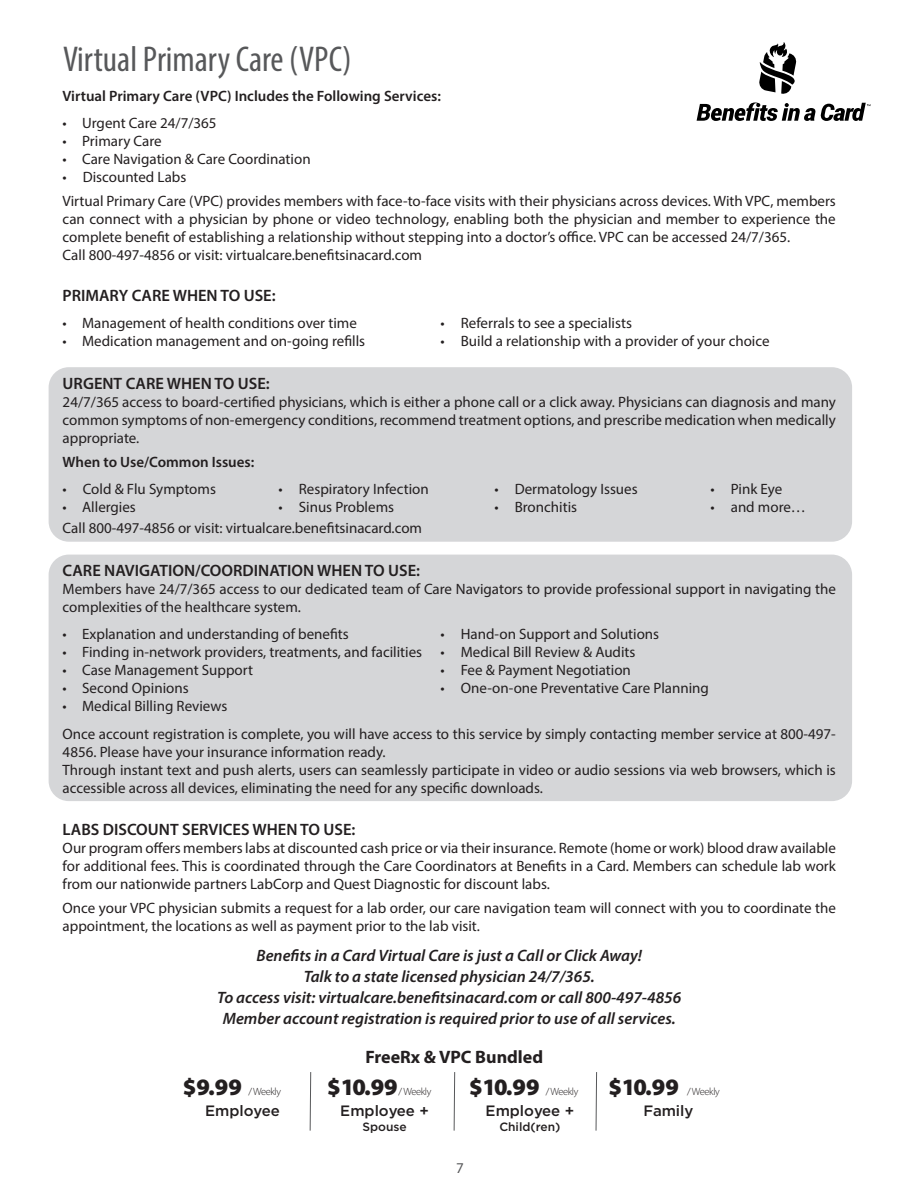
<style>
.page{position:relative;width:918px;height:1188px;background:#fff}
.page>*{position:absolute;margin:0;border:0;box-sizing:border-box;transform-origin:0 0}
.t1{font:condensed 36px "Myriad Pro";color:#57585a}
.t2{font:900 23.7px "Myriad Pro";color:#231f20}
.t3{font:700 18px "Myriad Pro";color:#231f20}
.t4{font:italic 600 16.5px/21px "Myriad Pro";color:#231f20;text-align:center}
.t5{font:600 16.5px "Myriad Pro";color:#231f20}
.t6{font:15px/18px "Myriad Pro";color:#231f20}
.t7{font:600 15px "Myriad Pro";color:#231f20}
.t8{font:500 15px "Gotham";color:#231f20}
.t9{font:15px "Myriad Pro";color:#57585a}
.t10{font:500 12px "Gotham";color:#231f20}
.t11{font:300 10.5px "Myriad Pro";letter-spacing:-.04em;color:#231f20}
</style>
<div class="page">
<div style="left:49px;top:555px;width:803px;height:246px;background:#d5d6d8;border-radius:20px"></div>
<div style="left:49px;top:367px;width:803px;height:175px;background:#d5d6d8;border-radius:20px"></div>
<svg style="left:309px;top:1072px;width:288px;height:59px"></svg>
<svg style="left:697px;top:102px;width:174px;height:19px"></svg>
<svg style="left:759px;top:42px;width:38px;height:52px"></svg>
<h1 class="t1" style="left:63px;top:38px;width:290px">Virtual Primary Care (VPC)</h1>
<p class="t7" style="left:63px;top:87px;width:380px">Virtual Primary Care (VPC) Includes the Following Services:</p>
<p class="t6" style="left:63px;top:114px;width:156px">• Urgent Care 24/7/365</p>
<p class="t6" style="left:63px;top:132px;width:101px">• Primary Care</p>
<p class="t6" style="left:63px;top:150px;width:250px">• Care Navigation &amp; Care Coordination</p>
<p class="t6" style="left:63px;top:165px;width:775px;line-height:24px">• Discounted Labs<br>Virtual Primary Care (VPC) provides members with face-to-face visits with their physicians across devices. With VPC, members</p>
<p class="t6" style="left:63px;top:210px;width:775px">can connect with a physician by phone or video technology, enabling both the physician and member to experience the complete benefit of establishing a relationship without stepping into a doctor’s office. VPC can be accessed 24/7/365.<br>Call 800-497-4856 or visit: virtualcare.benefitsinacard.com</p>
<p class="t5" style="left:63px;top:285px;width:215px">PRIMARY CARE WHEN TO USE:</p>
<p class="t6" style="left:63px;top:314px;width:296px">• Management of health conditions over time</p>
<p class="t6" style="left:441px;top:314px;width:193px">• Referrals to see a specialists</p>
<p class="t6" style="left:63px;top:332px;width:304px">• Medication management and on-going refills</p>
<p class="t6" style="left:441px;top:332px;width:330px">• Build a relationship with a provider of your choice</p>
<p class="t5" style="left:63px;top:373px;width:209px">URGENT CARE WHEN TO USE:</p>
<p class="t6" style="left:63px;top:393px;width:775px;text-align:justify">24/7/365 access to board-certified physicians, which is either a phone call or a click away. Physicians can diagnosis and many common symptoms of non-emergency conditions, recommend treatment options, and prescribe medication when medically appropriate.</p>
<p class="t7" style="left:63px;top:453px;width:193px">When to Use/Common Issues:</p>
<p class="t6" style="left:63px;top:480px;width:155px">• Cold &amp; Flu Symptoms</p>
<p class="t6" style="left:279px;top:480px;width:152px">• Respiratory Infection</p>
<p class="t6" style="left:495px;top:480px;width:145px">• Dermatology Issues</p>
<p class="t6" style="left:711px;top:480px;width:73px">• Pink Eye</p>
<p class="t6" style="left:63px;top:498px;width:75px">• Allergies</p>
<p class="t6" style="left:279px;top:498px;width:117px">• Sinus Problems</p>
<p class="t6" style="left:495px;top:498px;width:84px">• Bronchitis</p>
<p class="t6" style="left:711px;top:498px;width:97px">• and more…</p>
<p class="t6" style="left:63px;top:519px;width:361px">Call 800-497-4856 or visit: virtualcare.benefitsinacard.com</p>
<p class="t5" style="left:63px;top:560px;width:359px">CARE NAVIGATION/COORDINATION WHEN TO USE:</p>
<p class="t6" style="left:63px;top:580px;width:775px">Members have 24/7/365 access to our dedicated team of Care Navigators to provide professional support in navigating the complexities of the healthcare system.</p>
<p class="t6" style="left:63px;top:625px;width:288px">• Explanation and understanding of benefits</p>
<p class="t6" style="left:441px;top:625px;width:220px">• Hand-on Support and Solutions</p>
<p class="t6" style="left:63px;top:643px;width:574px">• Finding in-network providers, treatments, and facilities • Medical Bill Review &amp; Audits</p>
<p class="t6" style="left:63px;top:661px;width:192px">• Case Management Support</p>
<p class="t6" style="left:441px;top:661px;width:192px">• Fee &amp; Payment Negotiation</p>
<p class="t6" style="left:63px;top:679px;width:128px">• Second Opinions</p>
<p class="t6" style="left:441px;top:679px;width:270px">• One-on-one Preventative Care Planning</p>
<p class="t6" style="left:63px;top:692px;width:775px;line-height:27.6px">• Medical Billing Reviews<br>Once account registration is complete, you will have access to this service by simply contacting member service at 800-497-</p>
<p class="t6" style="left:63px;top:742px;width:775px">4856. Please have your insurance information ready.<br>Through instant text and push alerts, users can seamlessly participate in video or audio sessions via web browsers, which is accessible across all devices, eliminating the need for any specific downloads.</p>
<p class="t5" style="left:63px;top:819px;width:294px">LABS DISCOUNT SERVICES WHEN TO USE:</p>
<p class="t6" style="left:63px;top:839px;width:775px;text-align:justify">Our program offers members labs at discounted cash price or via their insurance. Remote (home or work) blood draw available for additional fees. This is coordinated through the Care Coordinators at Benefits in a Card. Members can schedule lab work from our nationwide partners LabCorp and Quest Diagnostic for discount labs.</p>
<p class="t6" style="left:63px;top:899px;width:775px">Once your VPC physician submits a request for a lab order, our care navigation team will connect with you to coordinate the appointment, the locations as well as payment prior to the lab visit.</p>
<p class="t4" style="left:217px;top:945px;width:466px">Benefits in a Card Virtual Care is just a Call or Click Away!<br>Talk to a state licensed physician 24/7/365.<br>To access visit: virtualcare.benefitsinacard.com or call 800-497-4856<br>Member account registration is required prior to use of all services.</p>
<p class="t3" style="left:365px;top:1045px;width:179px">FreeRx &amp; VPC Bundled</p>
<h2 class="t2" style="left:183px;top:1071px;width:60px">$9.99</h2>
<p class="t11" style="left:248px;top:1085px;width:34px">/ Weekly</p>
<h2 class="t2" style="left:327px;top:1071px;width:72px">$10.99</h2>
<p class="t11" style="left:399px;top:1085px;width:34px">/ Weekly</p>
<h2 class="t2" style="left:469px;top:1071px;width:72px">$10.99</h2>
<p class="t11" style="left:546px;top:1085px;width:34px">/ Weekly</p>
<h2 class="t2" style="left:608px;top:1072px;width:72px">$10.99</h2>
<p class="t11" style="left:687px;top:1085px;width:34px">/ Weekly</p>
<p class="t8" style="left:205px;top:1101px;width:76px">Employee</p>
<p class="t8" style="left:340px;top:1101px;width:90px">Employee +</p>
<p class="t10" style="left:363px;top:1119px;width:46px">Spouse</p>
<p class="t9" style="left:456px;top:1159px;width:9px">7</p>
<p class="t8" style="left:486px;top:1101px;width:90px">Employee +</p>
<p class="t10" style="left:499px;top:1119px;width:63px">Child(ren)</p>
<p class="t8" style="left:643px;top:1101px;width:52px">Family</p>
</div>
